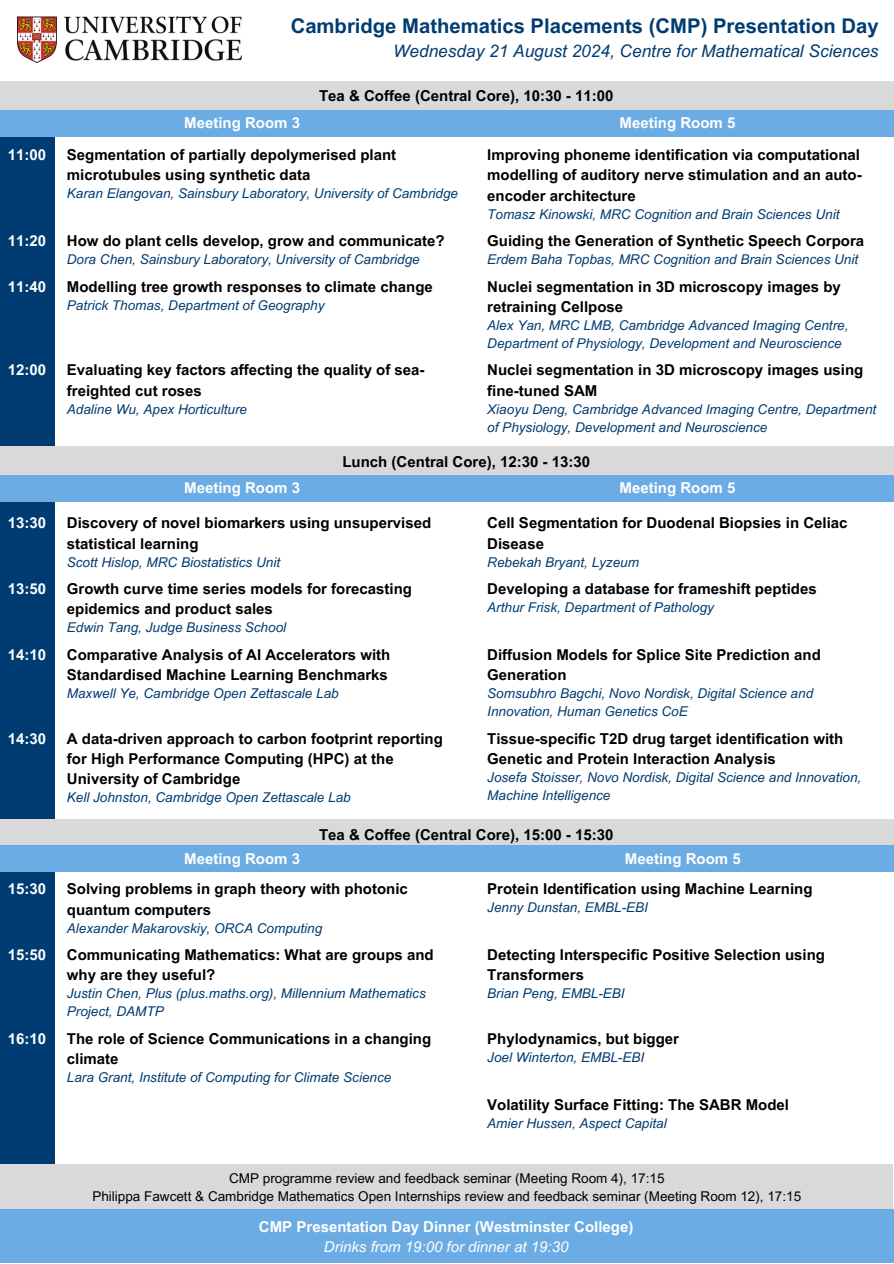
<style>
.page{position:relative;width:894px;height:1264px;background:#fff}
.page>*{position:absolute;margin:0;border:0;box-sizing:border-box;transform-origin:0 0}
.t1{font:700 20.25px "Arial MT Pro";color:#003c71}
.t2{font:italic 17.25px "Arial MT Pro";color:#003c71}
.t3{font:700 15px/20.2px "Arial MT Pro";color:#000}
.t4{font:700 15px/20.2px "Arial MT Pro";color:#fff;text-align:center}
.t5{font:italic 13.5px/18px "Arial MT Pro";color:#003c71}
.t6{font:13.5px/18px "Arial MT Pro";color:#000;text-align:center}
.s1{font-weight:400;font-style:italic}
</style>
<div class="page">
<img style="left:18px;top:17px;width:224px;height:46px">
<div style="left:0;top:134px;width:54px;height:1122px;background:#003c71"></div>
<div style="left:0;top:446px;width:893px;height:31px;background:#d9d9d9"></div>
<div style="left:0;top:475px;width:893px;height:26px;background:#6cace4"></div>
<div style="left:0;top:818px;width:893px;height:31px;background:#d9d9d9"></div>
<div style="left:0;top:845px;width:893px;height:27px;background:#6cace4"></div>
<div style="left:0;top:81px;width:893px;height:30px;background:#d9d9d9"></div>
<div style="left:0;top:110px;width:893px;height:27px;background:#6cace4"></div>
<div style="left:0;top:1164px;width:892px;height:46px;background:#d9d9d9"></div>
<div style="left:0;top:1209px;width:893px;height:54px;background:#6cace4"></div>
<h3 class="t1" style="left:291px;top:18px;width:589px">Cambridge Mathematics Placements (CMP) Presentation Day</h3>
<h3 class="t2" style="left:393px;top:45px;width:486px">Wednesday 21 August 2024, Centre for Mathematical Sciences</h3>
<h2 class="t3" style="left:319px;top:88px;width:296px">Tea &amp; Coffee (Central Core), 10:30 - 11:00</h2>
<h2 class="t4" style="left:184px;top:115px;width:117px">Meeting Room 3</h2>
<h2 class="t4" style="left:619px;top:115px;width:117px">Meeting Room 5</h2>
<h2 class="t4" style="left:8px;top:146px;width:40px">11:00</h2>
<p class="t3" style="left:67px;top:146px;width:331px">Segmentation of partially depolymerised plant microtubules using synthetic data</p>
<p class="t5" style="left:67px;top:186px;width:392px">Karan Elangovan, Sainsbury Laboratory, University of Cambridge</p>
<h2 class="t3" style="left:487px;top:146px;width:376px;text-align:justify">Improving phoneme identification via computational modelling of auditory nerve stimulation and an auto&shy;encoder architecture</h2>
<h2 class="t5" style="left:487px;top:206px;width:353px">Tomasz Kinowski, MRC Cognition and Brain Sciences Unit</h2>
<h2 class="t4" style="left:8px;top:232px;width:40px">11:20</h2>
<h2 class="t4" style="left:8px;top:278px;width:40px">11:40</h2>
<p class="t3" style="left:67px;top:232px;width:379px">How do plant cells develop, grow and communicate?</p>
<p class="t5" style="left:67px;top:252px;width:354px">Dora Chen, Sainsbury Laboratory, University of Cambridge</p>
<h3 class="t3" style="left:67px;top:278px;width:367px">Modelling tree growth responses to climate change</h3>
<h3 class="t5" style="left:67px;top:297px;width:259px">Patrick Thomas, Department of Geography</h3>
<p class="t3" style="left:487px;top:232px;width:378px">Guiding the Generation of Synthetic Speech Corpora</p>
<h2 class="t5" style="left:487px;top:252px;width:372px">Erdem Baha Topbas, MRC Cognition and Brain Sciences Unit</h2>
<p class="t3" style="left:487px;top:278px;width:355px">Nuclei segmentation in 3D microscopy images by retraining Cellpose</p>
<p class="t5" style="left:487px;top:318px;width:362px">Alex Yan, MRC LMB, Cambridge Advanced Imaging Centre,<br>Department of Physiology, Development and Neuroscience</p>
<h2 class="t4" style="left:8px;top:362px;width:40px">12:00</h2>
<p class="t3" style="left:67px;top:362px;width:359px">Evaluating key factors affecting the quality of sea&shy;freighted cut roses</p>
<p class="t5" style="left:67px;top:401px;width:182px">Adaline Wu, Apex Horticulture</p>
<p class="t3" style="left:487px;top:362px;width:377px">Nuclei segmentation in 3D microscopy images using fine-tuned SAM</p>
<h3 class="t5" style="left:487px;top:401px;width:390px">Xiaoyu Deng, Cambridge Advanced Imaging Centre, Department of Physiology, Development and Neuroscience</h3>
<h2 class="t3" style="left:342px;top:453px;width:249px">Lunch (Central Core), 12:30 - 13:30</h2>
<h2 class="t4" style="left:184px;top:480px;width:117px">Meeting Room 3</h2>
<h2 class="t4" style="left:619px;top:480px;width:117px">Meeting Room 5</h2>
<h2 class="t4" style="left:8px;top:515px;width:40px">13:30</h2>
<h3 class="t3" style="left:67px;top:515px;width:366px">Discovery of novel biomarkers using unsupervised statistical learning</h3>
<h3 class="t5" style="left:67px;top:554px;width:215px">Scott Hislop, MRC Biostatistics Unit</h3>
<h3 class="t3" style="left:487px;top:515px;width:361px">Cell Segmentation for Duodenal Biopsies in Celiac<br>Disease</h3>
<h3 class="t5" style="left:487px;top:554px;width:153px">Rebekah Bryant, Lyzeum</h3>
<h3 class="t4" style="left:8px;top:580px;width:40px">13:50</h3>
<h3 class="t3" style="left:67px;top:580px;width:346px">Growth curve time series models for forecasting epidemics and product sales</h3>
<h3 class="t5" style="left:67px;top:620px;width:221px">Edwin Tang, Judge Business School</h3>
<h2 class="t3" style="left:487px;top:580px;width:331px">Developing a database for frameshift peptides</h2>
<h2 class="t5" style="left:487px;top:600px;width:228px">Arthur Frisk, Department of Pathology</h2>
<h3 class="t4" style="left:8px;top:646px;width:40px">14:10</h3>
<h3 class="t3" style="left:67px;top:646px;width:325px">Comparative Analysis of AI Accelerators with<br>Standardised Machine Learning Benchmarks</h3>
<h3 class="t5" style="left:67px;top:686px;width:273px">Maxwell Ye, Cambridge Open Zettascale Lab</h3>
<h2 class="t3" style="left:487px;top:646px;width:335px">Diffusion Models for Splice Site Prediction and<br>Generation</h2>
<h2 class="t5" style="left:487px;top:686px;width:327px">Somsubhro Bagchi, Novo Nordisk, Digital Science and<br>Innovation, Human Genetics CoE</h2>
<h3 class="t4" style="left:8px;top:730px;width:40px">14:30</h3>
<h2 class="t3" style="left:67px;top:730px;width:377px">A data-driven approach to carbon footprint reporting for High Performance Computing (HPC) at the<br>University of Cambridge</h2>
<h2 class="t5" style="left:67px;top:790px;width:285px">Kell Johnston, Cambridge Open Zettascale Lab</h2>
<h3 class="t3" style="left:487px;top:730px;width:357px">Tissue-specific T2D drug target identification with<br>Genetic and Protein Interaction Analysis</h3>
<h3 class="t5" style="left:487px;top:770px;width:375px">Josefa Stoisser, Novo Nordisk, Digital Science and Innovation,<br>Machine Intelligence</h3>
<h2 class="t3" style="left:319px;top:826px;width:296px">Tea &amp; Coffee (Central Core), 15:00 - 15:30</h2>
<h2 class="t4" style="left:184px;top:850px;width:117px">Meeting Room 3</h2>
<h2 class="t4" style="left:624px;top:850px;width:117px">Meeting Room 5</h2>
<h3 class="t4" style="left:8px;top:880px;width:40px">15:30</h3>
<p class="t4" style="left:8px;top:946px;width:40px">15:50</p>
<h3 class="t3" style="left:67px;top:880px;width:342px">Solving problems in graph theory with photonic quantum computers</h3>
<h3 class="t5" style="left:67px;top:920px;width:257px">Alexander Makarovskiy, ORCA Computing</h3>
<h3 class="t3" style="left:67px;top:946px;width:368px">Communicating Mathematics: What are groups and why are they useful?</h3>
<h3 class="t5" style="left:67px;top:986px;width:360px">Justin Chen, Plus (plus.maths.org), Millennium Mathematics<br>Project, DAMTP</h3>
<p class="t3" style="left:487px;top:880px;width:326px">Protein Identification using Machine Learning</p>
<p class="t5" style="left:487px;top:900px;width:162px">Jenny Dunstan, EMBL-EBI</p>
<p class="t3" style="left:487px;top:946px;width:339px">Detecting Interspecific Positive Selection using<br>Transformers</p>
<p class="t5" style="left:487px;top:986px;width:139px">Brian Peng, EMBL-EBI</p>
<p class="t4" style="left:8px;top:1030px;width:40px">16:10</p>
<h3 class="t3" style="left:67px;top:1030px;width:366px">The role of Science Communications in a changing climate</h3>
<h3 class="t5" style="left:67px;top:1070px;width:326px">Lara Grant, Institute of Computing for Climate Science</h3>
<h3 class="t3" style="left:487px;top:1030px;width:193px">Phylodynamics, but bigger</h3>
<h3 class="t5" style="left:487px;top:1049px;width:158px">Joel Winterton, EMBL-EBI</h3>
<h3 class="t3" style="left:487px;top:1096px;width:303px">Volatility Surface Fitting: The SABR Model</h3>
<h3 class="t5" style="left:487px;top:1115px;width:181px">Amier Hussen, Aspect Capital</h3>
<h3 class="t6" style="left:92px;top:1170px;width:710px">CMP programme review and feedback seminar (Meeting Room 4), 17:15<br>Philippa Fawcett &amp; Cambridge Mathematics Open Internships review and feedback seminar (Meeting Room 12), 17:15</h3>
<p class="t4" style="left:259px;top:1218px;width:376px">CMP Presentation Day Dinner (Westminster College)<br><span class="s1">Drinks from 19:00 for dinner at 19:30</span></p>
</div>
